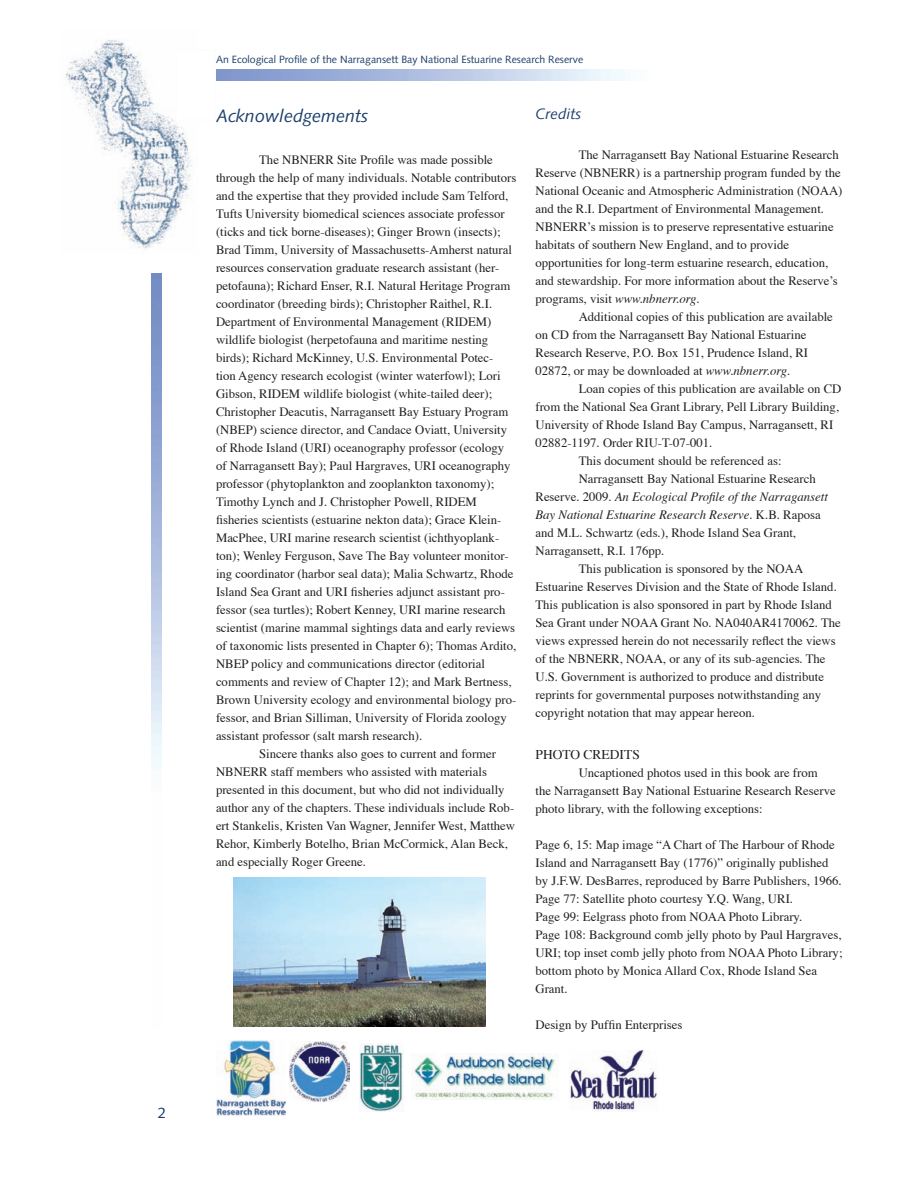
<style>
.page{position:relative;width:918px;height:1188px;background:#fff}
.page>*{position:absolute;margin:0;border:0;box-sizing:border-box;transform-origin:0 0}
.t1{font:italic 18px "Syntax";color:#1b3e6a}
.t2{font:italic 15px "Syntax";color:#1b3e6a}
.t3{font:15px "Syntax";color:#1b3e6a}
.t4{font:13.5px "Times";color:#231f20}
.t5{font:12.75px/18px "Times";color:#231f20}
.t6{font:italic 12.75px "Times";color:#231f20}
.t7{font:10.5px "Syntax";color:#1b3e6a}
.s1{font-style:normal}
.s2{font-style:italic}
</style>
<div class="page">
<img style="left:65px;top:39px;width:127px;height:210px">
<svg style="left:176px;top:50px;width:16px;height:71px"></svg>
<img style="left:233px;top:878px;width:252px;height:149px">
<img style="left:216px;top:1040px;width:69px;height:75px">
<img style="left:289px;top:1042px;width:60px;height:59px">
<img style="left:359px;top:1044px;width:45px;height:67px">
<img style="left:411px;top:1054px;width:144px;height:45px">
<img style="left:569px;top:1051px;width:88px;height:61px">
<p class="t3" style="left:158px;top:1104px;width:10px">2</p>
<p class="t7" style="left:216px;top:53px;width:369px">An Ecological Profile of the Narragansett Bay National Estuarine Research Reserve</p>
<p class="t1" style="left:216px;top:105px;width:154px">Acknowledgements</p>
<p class="t5" style="left:259px;top:149px;width:235px">The NBNERR Site Profile was made possible</p>
<p class="t5" style="left:216px;top:167px;width:302px">through the help of many individuals. Notable contributors</p>
<p class="t5" style="left:216px;top:185px;width:294px">and the expertise that they provided include Sam Telford,</p>
<p class="t5" style="left:216px;top:203px;width:290px">Tufts University biomedical sciences associate professor</p>
<p class="t5" style="left:216px;top:221px;width:286px">(ticks and tick borne-diseases); Ginger Brown (insects);</p>
<p class="t5" style="left:216px;top:239px;width:298px">Brad Timm, University of Massachusetts-Amherst natural</p>
<p class="t5" style="left:216px;top:257px;width:285px">resources conservation graduate research assistant (her-</p>
<p class="t5" style="left:216px;top:275px;width:296px">petofauna); Richard Enser, R.I. Natural Heritage Program</p>
<p class="t5" style="left:216px;top:293px;width:278px">coordinator (breeding birds); Christopher Raithel, R.I.</p>
<p class="t5" style="left:216px;top:311px;width:277px">Department of Environmental Management (RIDEM)</p>
<p class="t5" style="left:216px;top:329px;width:274px">wildlife biologist (herpetofauna and maritime nesting</p>
<p class="t5" style="left:216px;top:347px;width:279px">birds); Richard McKinney, U.S. Environmental Potec-</p>
<p class="t5" style="left:216px;top:365px;width:286px">tion Agency research ecologist (winter waterfowl); Lori</p>
<p class="t5" style="left:216px;top:383px;width:278px">Gibson, RIDEM wildlife biologist (white-tailed deer);</p>
<p class="t5" style="left:216px;top:401px;width:294px">Christopher Deacutis, Narragansett Bay Estuary Program</p>
<p class="t5" style="left:216px;top:419px;width:293px">(NBEP) science director, and Candace Oviatt, University</p>
<p class="t5" style="left:216px;top:437px;width:290px">of Rhode Island (URI) oceanography professor (ecology</p>
<p class="t5" style="left:216px;top:455px;width:296px">of Narragansett Bay); Paul Hargraves, URI oceanography</p>
<p class="t5" style="left:216px;top:473px;width:280px">professor (phytoplankton and zooplankton taxonomy);</p>
<p class="t5" style="left:216px;top:491px;width:262px">Timothy Lynch and J. Christopher Powell, RIDEM</p>
<p class="t5" style="left:216px;top:509px;width:287px">fisheries scientists (estuarine nekton data); Grace Klein-</p>
<p class="t5" style="left:216px;top:527px;width:285px">MacPhee, URI marine research scientist (ichthyoplank-</p>
<p class="t5" style="left:216px;top:545px;width:294px">ton); Wenley Ferguson, Save The Bay volunteer monitor-</p>
<p class="t5" style="left:216px;top:563px;width:299px">ing coordinator (harbor seal data); Malia Schwartz, Rhode</p>
<p class="t5" style="left:216px;top:581px;width:290px">Island Sea Grant and URI fisheries adjunct assistant pro-</p>
<p class="t5" style="left:216px;top:599px;width:291px">fessor (sea turtles); Robert Kenney, URI marine research</p>
<p class="t5" style="left:216px;top:617px;width:301px">scientist (marine mammal sightings data and early reviews</p>
<p class="t5" style="left:216px;top:635px;width:302px">of taxonomic lists presented in Chapter 6); Thomas Ardito,</p>
<p class="t5" style="left:216px;top:653px;width:271px">NBEP policy and communications director (editorial</p>
<p class="t5" style="left:216px;top:671px;width:297px">comments and review of Chapter 12); and Mark Bertness,</p>
<p class="t5" style="left:216px;top:689px;width:302px">Brown University ecology and environmental biology pro-</p>
<p class="t5" style="left:216px;top:707px;width:292px">fessor, and Brian Silliman, University of Florida zoology</p>
<p class="t5" style="left:216px;top:725px;width:208px">assistant professor (salt marsh research).</p>
<p class="t5" style="left:259px;top:743px;width:238px">Sincere thanks also goes to current and former</p>
<p class="t5" style="left:216px;top:761px;width:273px">NBNERR staff members who assisted with materials</p>
<p class="t5" style="left:216px;top:779px;width:290px">presented in this document, but who did not individually</p>
<p class="t5" style="left:216px;top:797px;width:300px">author any of the chapters. These individuals include Rob-</p>
<p class="t5" style="left:216px;top:815px;width:301px">ert Stankelis, Kristen Van Wagner, Jennifer West, Matthew</p>
<p class="t5" style="left:216px;top:833px;width:293px">Rehor, Kimberly Botelho, Brian McCormick, Alan Beck,</p>
<p class="t5" style="left:216px;top:851px;width:152px">and especially Roger Greene.</p>
<p class="t2" style="left:536px;top:105px;width:47px">Credits</p>
<p class="t5" style="left:579px;top:145px;width:262px">The Narragansett Bay National Estuarine Research</p>
<p class="t5" style="left:536px;top:163px;width:307px">Reserve (NBNERR) is a partnership program funded by the</p>
<p class="t5" style="left:536px;top:181px;width:309px">National Oceanic and Atmospheric Administration (NOAA)</p>
<p class="t5" style="left:536px;top:199px;width:290px">and the R.I. Department of Environmental Management.</p>
<p class="t5" style="left:536px;top:217px;width:300px">NBNERR’s mission is to preserve representative estuarine</p>
<p class="t5" style="left:536px;top:235px;width:255px">habitats of southern New England, and to provide</p>
<p class="t5" style="left:536px;top:253px;width:294px">opportunities for long-term estuarine research, education,</p>
<p class="t5" style="left:536px;top:271px;width:304px">and stewardship. For more information about the Reserve’s</p>
<p class="t6" style="left:536px;top:287px;width:166px"><span class="s1">programs, visit</span> www.nbnerr.org.</p>
<p class="t5" style="left:579px;top:307px;width:256px">Additional copies of this publication are available</p>
<p class="t5" style="left:536px;top:325px;width:272px">on CD from the Narragansett Bay National Estuarine</p>
<p class="t5" style="left:536px;top:343px;width:274px">Research Reserve, P.O. Box 151, Prudence Island, RI</p>
<p class="t5" style="left:536px;top:361px;width:256px">02872, or may be downloaded at <span class="s2">www.nbnerr.org.</span></p>
<p class="t5" style="left:579px;top:379px;width:264px">Loan copies of this publication are available on CD</p>
<p class="t5" style="left:536px;top:397px;width:305px">from the National Sea Grant Library, Pell Library Building,</p>
<p class="t5" style="left:536px;top:415px;width:299px">University of Rhode Island Bay Campus, Narragansett, RI</p>
<p class="t5" style="left:536px;top:433px;width:178px">02882-1197. Order RIU-T-07-001.</p>
<p class="t5" style="left:579px;top:451px;width:204px">This document should be referenced as:</p>
<p class="t5" style="left:579px;top:469px;width:239px">Narragansett Bay National Estuarine Research</p>
<p class="t6" style="left:536px;top:485px;width:294px"><span class="s1">Reserve. 2009.</span> An Ecological Profile of the Narragansett</p>
<p class="t6" style="left:536px;top:503px;width:287px">Bay National Estuarine Research Reserve. <span class="s1">K.B. Raposa</span></p>
<p class="t5" style="left:536px;top:523px;width:262px">and M.L. Schwartz (eds.), Rhode Island Sea Grant,</p>
<p class="t5" style="left:536px;top:541px;width:130px">Narragansett, R.I. 176pp.</p>
<p class="t5" style="left:579px;top:559px;width:226px">This publication is sponsored by the NOAA</p>
<p class="t5" style="left:536px;top:577px;width:303px">Estuarine Reserves Division and the State of Rhode Island.</p>
<p class="t5" style="left:536px;top:595px;width:298px">This publication is also sponsored in part by Rhode Island</p>
<p class="t5" style="left:536px;top:613px;width:307px">Sea Grant under NOAA Grant No. NA040AR4170062. The</p>
<p class="t5" style="left:536px;top:631px;width:302px">views expressed herein do not necessarily reflect the views</p>
<p class="t5" style="left:536px;top:649px;width:292px">of the NBNERR, NOAA, or any of its sub-agencies. The</p>
<p class="t5" style="left:536px;top:667px;width:290px">U.S. Government is authorized to produce and distribute</p>
<p class="t5" style="left:536px;top:685px;width:287px">reprints for governmental purposes notwithstanding any</p>
<p class="t5" style="left:536px;top:703px;width:221px">copyright notation that may appear hereon.</p>
<p class="t4" style="left:536px;top:742px;width:106px">PHOTO CREDITS</p>
<p class="t5" style="left:536px;top:763px;width:302px;text-indent:43px">Uncaptioned photos used in this book are from the Narragansett Bay National Estuarine Research Reserve photo library, with the following exceptions:</p>
<p class="t5" style="left:536px;top:835px;width:309px">Page 6, 15: Map image “A Chart of The Harbour of Rhode Island and Narragansett Bay (1776)” originally published by J.F.W. DesBarres, reproduced by Barre Publishers, 1966.<br>Page 77: Satellite photo courtesy Y.Q. Wang, URI.<br>Page 99: Eelgrass photo from NOAA Photo Library.<br>Page 108: Background comb jelly photo by Paul Hargraves, URI; top inset comb jelly photo from NOAA Photo Library; bottom photo by Monica Allard Cox, Rhode Island Sea Grant.</p>
<p class="t5" style="left:536px;top:1015px;width:148px">Design by Puffin Enterprises</p>
</div>
